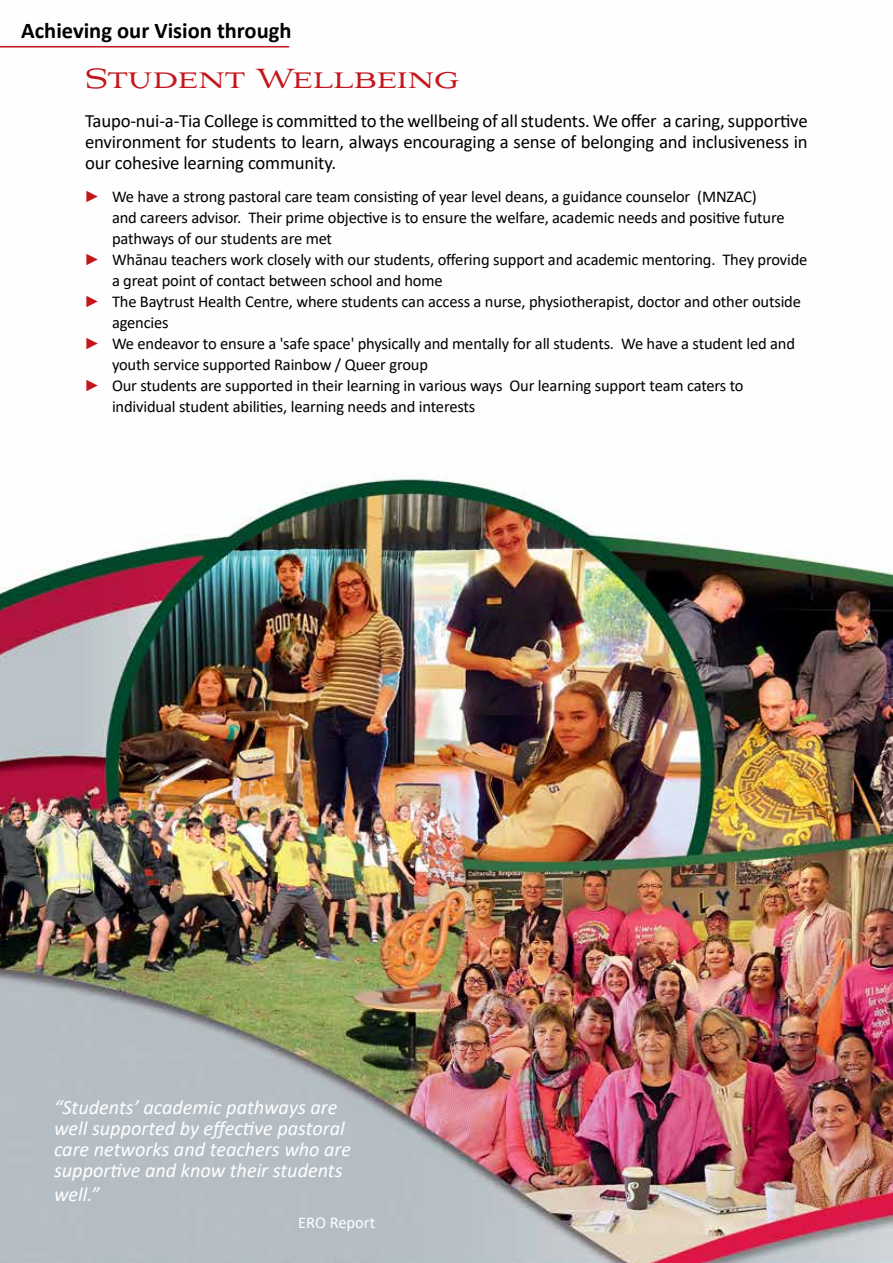
<style>
.page{position:relative;width:893px;height:1263px;background:#fff}
.page>*{position:absolute;margin:0;border:0;box-sizing:border-box;transform-origin:0 0}
.t1{font:34.5px "Aviano";color:#c4161c}
.t2{font:700 22.5px "Calibri";color:#000}
.t3{font:italic 20.25px/21px "Calibri";color:#fff}
.t4{font:18.75px/21px "Calibri";letter-spacing:-.01em;color:#000;text-align:justify}
.t5{font:16.5px "Calibri";letter-spacing:-.01em;color:#000}
.t6{font:16.5px "Calibri";color:#fff}
.s1{font-family:"Klavika Arrows";color:#c4161c}
</style>
<div class="page">
<img style="left:0;top:46px;width:893px;height:1217px">
<hr style="left:0;top:46px;width:289px;height:2px;background:#c4161c">
<h2 class="t2" style="left:21px;top:15px;width:272px">Achieving our Vision through</h2>
<h1 class="t1" style="left:85px;top:58px;width:376px">Student Wellbeing</h1>
<p class="t4" style="left:85px;top:110px;width:724px">Taupo-nui-a-Tia College is committed to the wellbeing of all students. We offer a caring, supportive environment for students to learn, always encouraging a sense of belonging and inclusiveness in our cohesive learning community.</p>
<p class="t5" style="left:85px;top:185px;width:673px"><span class="s1">1</span> We have a strong pastoral care team consisting of year level deans, a guidance counselor (MNZAC)</p>
<p class="t5" style="left:112px;top:206px;width:674px">and careers advisor. Their prime objective is to ensure the welfare, academic needs and positive future</p>
<p class="t5" style="left:112px;top:227px;width:222px">pathways of our students are met</p>
<p class="t5" style="left:85px;top:248px;width:724px"><span class="s1">1</span> Whānau teachers work closely with our students, offering support and academic mentoring. They provide</p>
<p class="t5" style="left:112px;top:269px;width:332px">a great point of contact between school and home</p>
<p class="t5" style="left:85px;top:290px;width:717px"><span class="s1">1</span> The Baytrust Health Centre, where students can access a nurse, physiotherapist, doctor and other outside</p>
<p class="t5" style="left:112px;top:311px;width:58px">agencies</p>
<p class="t5" style="left:85px;top:332px;width:711px"><span class="s1">1</span> We endeavor to ensure a 'safe space' physically and mentally for all students. We have a student led and</p>
<p class="t5" style="left:112px;top:353px;width:318px">youth service supported Rainbow / Queer group</p>
<p class="t5" style="left:85px;top:374px;width:660px"><span class="s1">1</span> Our students are supported in their learning in various ways Our learning support team caters to</p>
<p class="t5" style="left:112px;top:395px;width:365px">individual student abilities, learning needs and interests</p>
<p class="t3" style="left:54px;top:1096px;width:299px">“Students’ academic pathways are well supported by effective pastoral care networks and teachers who are supportive and know their students</p>
<p class="t3" style="left:54px;top:1183px;width:47px">well.”</p>
<p class="t6" style="left:298px;top:1211px;width:79px">ERO Report</p>
</div>
